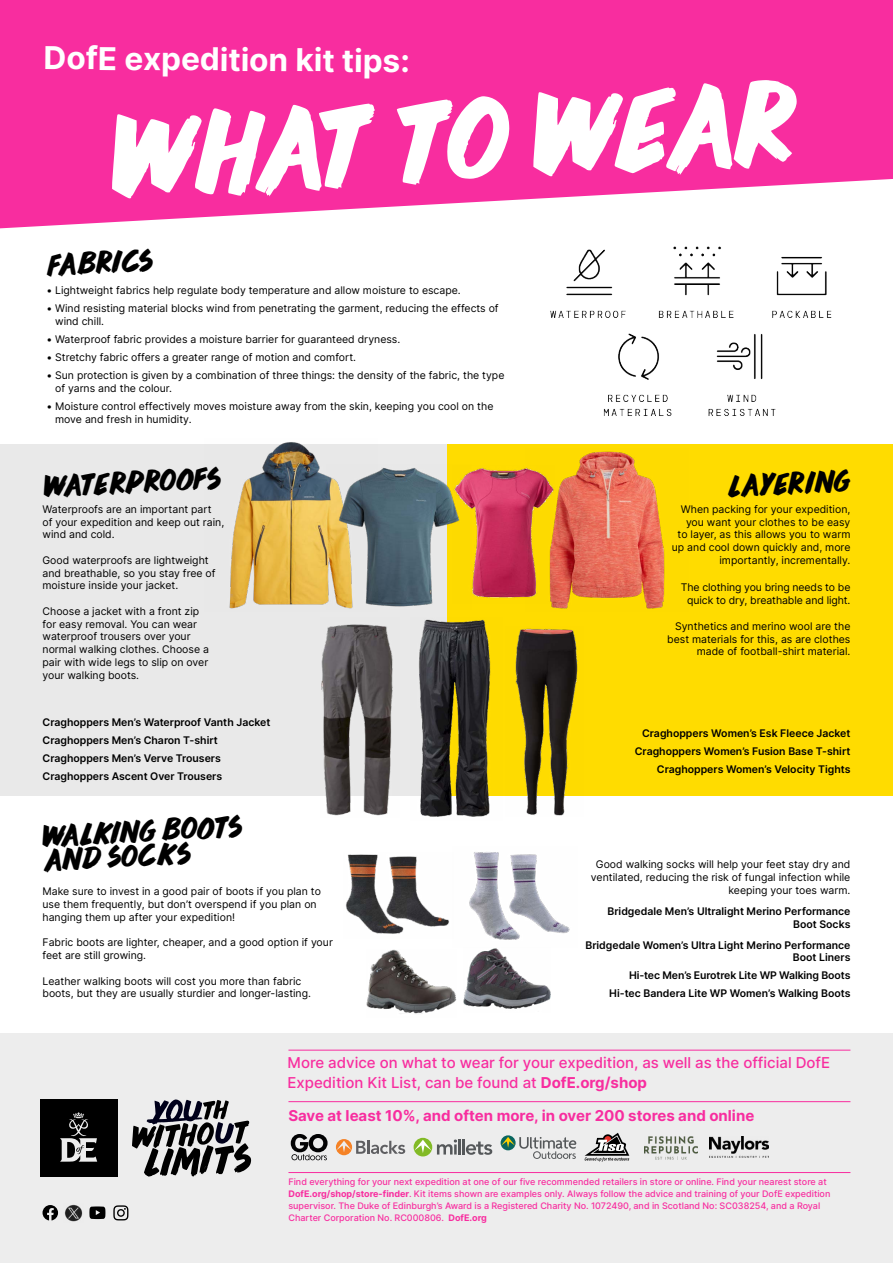
<style>
.page{position:relative;width:893px;height:1263px;background:#fff}
.page>*{position:absolute;margin:0;border:0;box-sizing:border-box;transform-origin:0 0}
.t1{font:108px "Dofe Unlimited Headline";color:#fff}
.t2{font:700 31.5px "Inter";color:#fff}
.t3{font:28.5px/24px "Dofe Unlimited Headline";color:#000}
.t4{font:500 15px/19.5px "Inter";color:#f82d9f}
.t5{font:700 15px "Inter";color:#f82d9f}
.t6{font:10.5px/12.8px "Inter";color:#000}
.t7{font:600 10.5px/18px "Inter";color:#000;text-align:right}
.t8{font:500 9px/12px "Inter";color:#f82d9f}
.s1{font-weight:700}
</style>
<div class="page">
<div style="left:446px;top:445px;width:447px;height:356px;background:#ffdc00"></div>
<div style="left:0;top:445px;width:446px;height:356px;background:#e9e9e9"></div>
<div style="left:0;top:1033px;width:893px;height:230px;background:#ededed"></div>
<svg style="left:0;top:0;width:893px;height:228px;background:#f840a7"></svg>
<svg style="left:43px;top:1205px;width:15px;height:15px"></svg>
<svg style="left:89px;top:1206px;width:16px;height:13px"></svg>
<svg style="left:113px;top:1205px;width:15px;height:15px"></svg>
<div style="left:40px;top:1099px;width:77px;height:77px;background:#000"></div>
<svg style="left:132px;top:1099px;width:119px;height:78px"></svg>
<svg style="left:60px;top:1112px;width:37px;height:50px"></svg>
<hr style="left:288px;top:1050px;width:562px;height:1px;background:#f82d9f">
<hr style="left:288px;top:1101px;width:562px;height:1px;background:#f82d9f">
<hr style="left:288px;top:1172px;width:562px;height:1px;background:#f82d9f">
<svg style="left:501px;top:1135px;width:15px;height:15px"></svg>
<svg style="left:501px;top:1137px;width:75px;height:22px"></svg>
<svg style="left:291px;top:1134px;width:37px;height:26px"></svg>
<svg style="left:336px;top:1139px;width:69px;height:16px"></svg>
<hr style="left:458px;top:1139px;width:3px;height:15px;background:#55585a">
<svg style="left:463px;top:1139px;width:29px;height:16px"></svg>
<svg style="left:414px;top:1138px;width:43px;height:18px"></svg>
<svg style="left:585px;top:1133px;width:44px;height:28px"></svg>
<img style="left:204px;top:442px;width:173px;height:167px">
<img style="left:327px;top:464px;width:126px;height:145px">
<img style="left:551px;top:451px;width:114px;height:158px">
<img style="left:453px;top:466px;width:102px;height:137px">
<div style="left:0;top:796px;width:893px;height:183px;background:#fff"></div>
<img style="left:463px;top:948px;width:88px;height:61px">
<img style="left:366px;top:949px;width:91px;height:65px">
<img style="left:469px;top:852px;width:101px;height:88px">
<img style="left:345px;top:854px;width:104px;height:80px">
<img style="left:321px;top:624px;width:72px;height:192px">
<img style="left:515px;top:628px;width:63px;height:188px">
<img style="left:419px;top:617px;width:72px;height:200px">
<img style="left:652px;top:217px;width:89px;height:79px">
<img style="left:741px;top:217px;width:123px;height:101px">
<img style="left:603px;top:310px;width:77px;height:106px">
<img style="left:528px;top:217px;width:124px;height:123px">
<img style="left:682px;top:302px;width:122px;height:114px">
<img style="left:710px;top:1136px;width:58px;height:22px">
<img style="left:644px;top:1137px;width:53px;height:22px">
<img style="left:64px;top:1204px;width:19px;height:18px">
<h2 class="t2" style="left:44px;top:32px;width:368px;rotate:1deg">DofE expedition kit tips:</h2>
<h1 class="t1" style="left:107px;top:112px;width:691px;rotate:-3deg">What to w ear</h1>
<h3 class="t3" style="left:46px;top:254px;width:108px;rotate:-3deg">Fabrics</h3>
<p class="t6" style="left:47px;top:284px;width:416px">• Lightweight fabrics help regulate body temperature and allow moisture to escape.</p>
<p class="t6" style="left:55px;top:302px;width:445px;text-indent:-9px">• Wind resisting material blocks wind from penetrating the garment, reducing the effects of wind chill.</p>
<p class="t6" style="left:47px;top:333px;width:355px">• Waterproof fabric provides a moisture barrier for guaranteed dryness.</p>
<p class="t6" style="left:47px;top:351px;width:311px">• Stretchy fabric offers a greater range of motion and comfort.</p>
<p class="t6" style="left:55px;top:369px;width:451px;text-indent:-9px">• Sun protection is given by a combination of three things: the density of the fabric, the type of yarns and the colour.</p>
<p class="t6" style="left:55px;top:399px;width:440px;text-indent:-9px">• Moisture control effectively moves moisture away from the skin, keeping you cool on the move and fresh in humidity.</p>
<h3 class="t3" style="left:43px;top:476px;width:179px;rotate:-3deg">w aterproOfs</h3>
<p class="t6" style="left:43px;top:502px;width:183px">Waterproofs are an important part<br>of your expedition and keep out rain, wind and cold.</p>
<p class="t6" style="left:43px;top:553px;width:175px">Good waterproofs are lightweight and breathable, so you stay free of moisture inside your jacket.</p>
<p class="t6" style="left:43px;top:604px;width:168px">Choose a jacket with a front zip for easy removal. You can wear waterproof trousers over your normal walking clothes. Choose a pair with wide legs to slip on over your walking boots.</p>
<p class="t7" style="left:43px;top:712px;width:229px;text-align:left">Craghoppers Men’s Waterproof Vanth Jacket Craghoppers Men’s Charon T-shirt Craghoppers Men’s Verve Trousers Craghoppers Ascent Over Trousers</p>
<h3 class="t3" style="left:42px;top:825px;width:202px;rotate:-3deg">w alking boOts and Socks</h3>
<p class="t6" style="left:43px;top:885px;width:280px">Make sure to invest in a good pair of boots if you plan to use them frequently, but don’t overspend if you plan on hanging them up after your expedition!</p>
<p class="t6" style="left:43px;top:936px;width:292px">Fabric boots are lighter, cheaper, and a good option if your feet are still growing.</p>
<p class="t6" style="left:43px;top:974px;width:270px">Leather walking boots will cost you more than fabric boots, but they are usually sturdier and longer-lasting.</p>
<h3 class="t3" style="left:727px;top:476px;width:125px;rotate:-3deg">Layering</h3>
<p class="t6" style="left:672px;top:502px;width:180px;text-align:right">When packing for your expedition, you want your clothes to be easy<br>to layer, as this allows you to warm up and cool down quickly and, more importantly, incrementally.</p>
<p class="t6" style="left:681px;top:580px;width:171px;line-height:13.5px;text-align:right">The clothing you bring needs to be quick to dry, breathable and light.</p>
<p class="t6" style="left:667px;top:619px;width:185px;text-align:right">Synthetics and merino wool are the best materials for this, as are clothes made of football-shirt material.</p>
<p class="t7" style="left:635px;top:724px;width:217px">Craghoppers Women’s Esk Fleece Jacket<br>Craghoppers Women’s Fusion Base T-shirt<br>Craghoppers Women’s Velocity Tights</p>
<p class="t6" style="left:591px;top:858px;width:261px;text-align:right">Good walking socks will help your feet stay dry and ventilated, reducing the risk of fungal infection while keeping your toes warm.</p>
<p class="t7" style="left:607px;top:904px;width:244px;line-height:12.8px">Bridgedale Men’s Ultralight Merino Performance<br>Boot Socks</p>
<p class="t7" style="left:585px;top:938px;width:266px;line-height:12.8px">Bridgedale Women’s Ultra Light Merino Performance<br>Boot Liners</p>
<p class="t7" style="left:609px;top:966px;width:243px">Hi-tec Men’s Eurotrek Lite WP Walking Boots<br>Hi-tec Bandera Lite WP Women’s Walking Boots</p>
<h3 class="t4" style="left:288px;top:1052px;width:544px">More advice on what to wear for your expedition, as well as the official DofE<br>Expedition Kit List, can be found at <span class="s1">DofE.org/shop</span></h3>
<h3 class="t5" style="left:288px;top:1104px;width:467px">Save at least 10%, and often more, in over 200 stores and online</h3>
<p class="t8" style="left:288px;top:1175px;width:543px">Find everything for your next expedition at one of our five recommended retailers in store or online. Find your nearest store at <span class="s1">DofE.org/shop/store-finder</span>. Kit items shown are examples only. Always follow the advice and training of your DofE expedition supervisor. The Duke of Edinburgh’s Award is a Registered Charity No. 1072490, and in Scotland No: SC038254, and a Royal Charter Corporation No. RC000806. <span class="s1">DofE.org</span></p>
</div>
